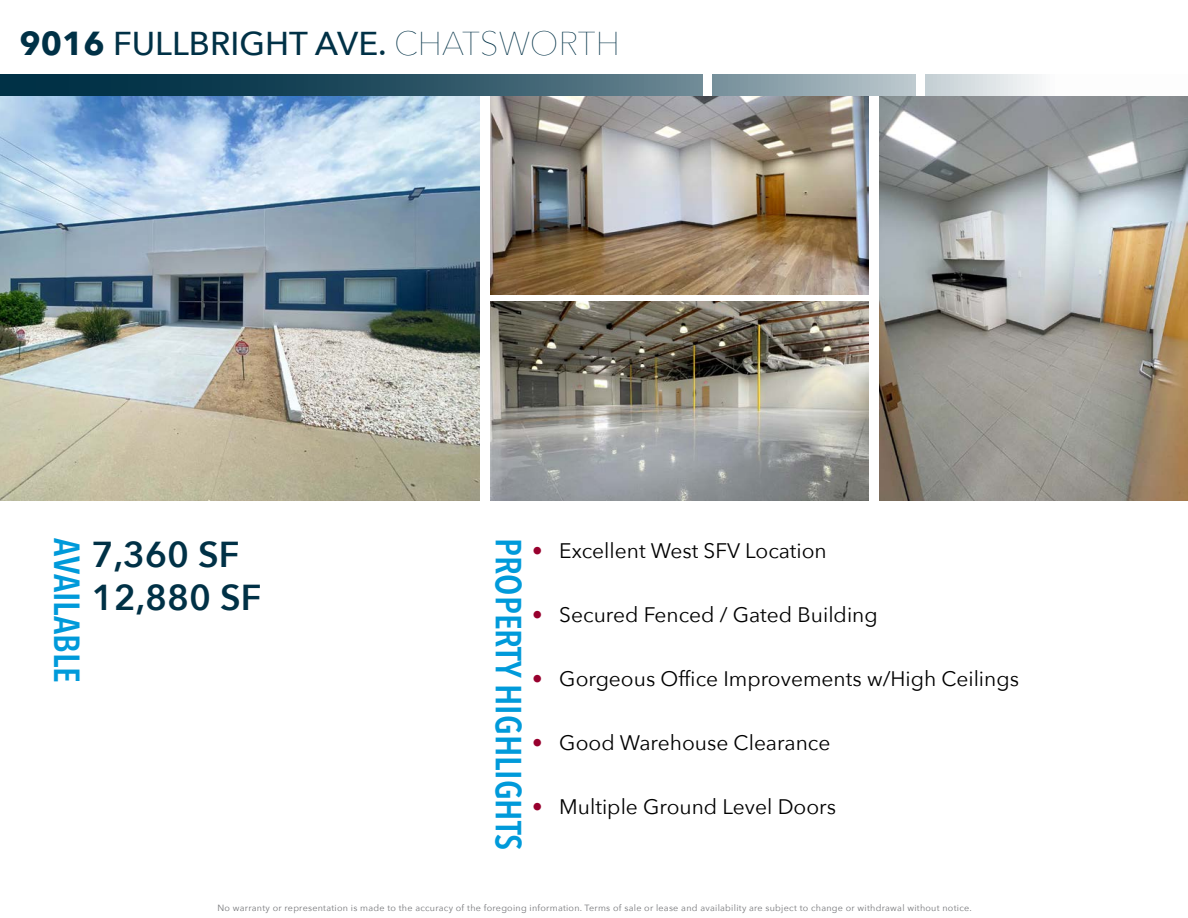
<style>
.page{position:relative;width:1188px;height:918px;background:#fff}
.page>*{position:absolute;margin:0;border:0;box-sizing:border-box;transform-origin:0 0}
.t1{font:600 condensed 36px "Avenir Next LT Pro";color:#009ada}
.t2{font:600 36px/43.2px "Avenir Next";color:#003146}
.t3{font:500 33px "Avenir Next";color:#003146}
.t4{font:21px "Avenir Next";color:#000}
.t5{font:9px "Avenir Next";letter-spacing:.03em;color:#76777a}
.s1{font-weight:700}
.s2{font-weight:200}
.s3{color:#98002e}
</style>
<div class="page">
<img style="left:0;top:96px;width:480px;height:404px">
<img style="left:879px;top:96px;width:309px;height:404px">
<img style="left:490px;top:96px;width:378px;height:199px">
<img style="left:490px;top:301px;width:378px;height:199px">
<svg style="left:0;top:75px;width:702px;height:21px;background:#264f61"></svg>
<div style="left:712px;top:75px;width:204px;height:21px;background:linear-gradient(to right,#748e99,#bdc9cf)"></div>
<div style="left:925px;top:75px;width:263px;height:21px;background:linear-gradient(to right,#d1d9dd,#fff)"></div>
<h2 class="t3" style="left:20px;top:16px;width:602px"><span class="s1">9016</span> FULLBRIGHT AVE. <span class="s2">CHATSWORTH</span></h2>
<h1 class="t1" style="left:89px;top:538px;width:146px;rotate:90deg">AVAILABLE</h1>
<h1 class="t1" style="left:530px;top:538px;width:314px;rotate:90deg">PROPERTY HIGHLIGHTS</h1>
<h1 class="t2" style="left:92px;top:532px;width:171px">7,360 SF<br>12,880 SF</h1>
<h3 class="t4" style="left:532px;top:533px;width:296px"><span class="s3">•</span> Excellent West SFV Location</h3>
<h3 class="t4" style="left:532px;top:597px;width:347px"><span class="s3">•</span> Secured Fenced / Gated Building</h3>
<h3 class="t4" style="left:532px;top:661px;width:488px"><span class="s3">•</span> Gorgeous Office Improvements w/High Ceilings</h3>
<h3 class="t4" style="left:532px;top:725px;width:300px"><span class="s3">•</span> Good Warehouse Clearance</h3>
<h3 class="t4" style="left:532px;top:789px;width:305px"><span class="s3">•</span> Multiple Ground Level Doors</h3>
<p class="t5" style="left:217px;top:900px;width:756px">No warranty or representation is made to the accuracy of the foregoing information. Terms of sale or lease and availability are subject to change or withdrawal without notice.</p>
</div>
